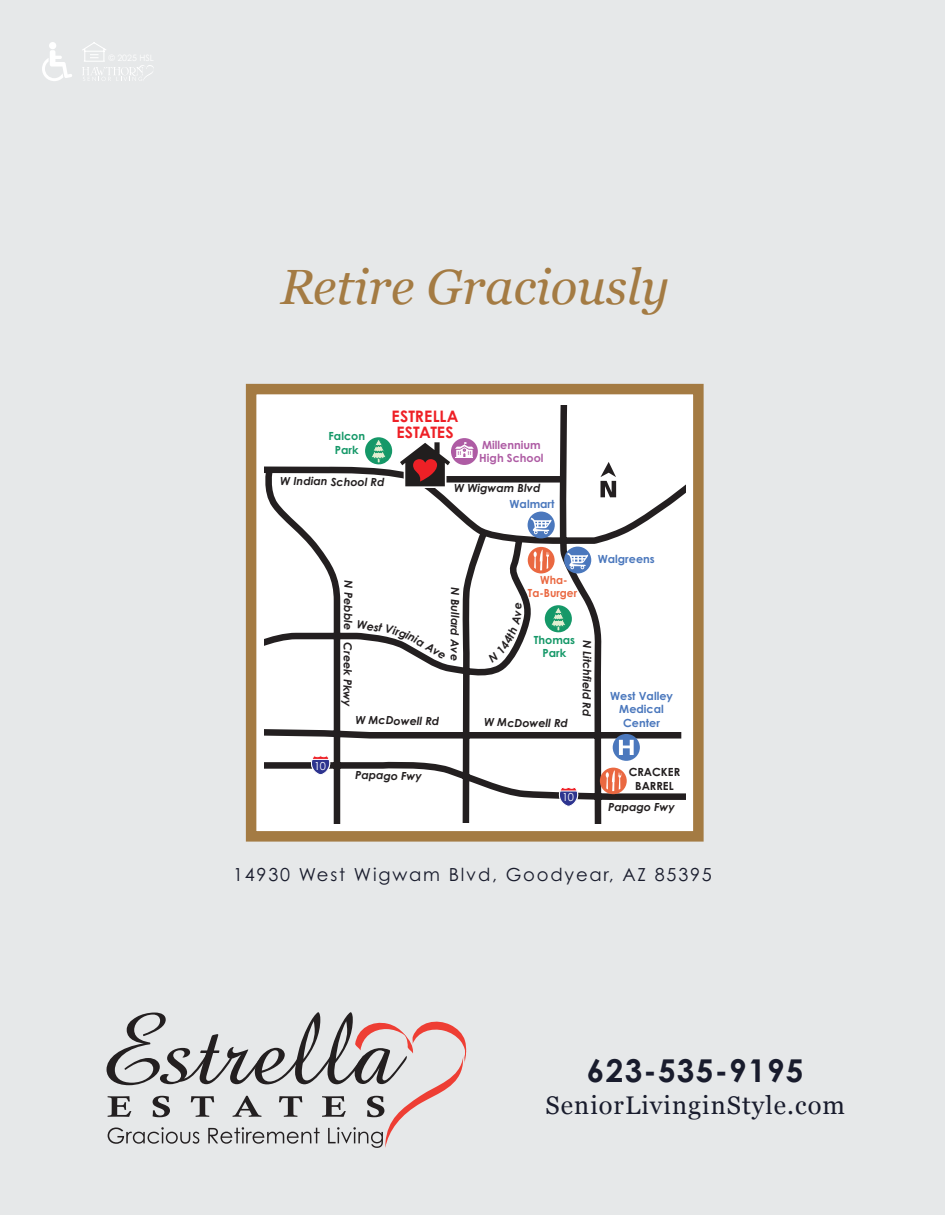
<style>
.page{position:relative;width:945px;height:1215px;background:#e6e8e9}
.page>*{position:absolute;margin:0;border:0;box-sizing:border-box;transform-origin:0 0}
.t1{font:italic 49.5px "Georgia";color:#a47b43}
.t2{font:700 31.5px "Century Gothic Pro";letter-spacing:.04em;color:#191c2d}
.t3{font:25.5px "Georgia";letter-spacing:.04em;color:#191c2d}
.t4{font:18px "Century Gothic Pro";letter-spacing:.1em;color:#191c2d}
.t5{font:700 15.9px/15.9px "Century Gothic";letter-spacing:.005em;color:#ee2026;text-align:center}
.t6{font:italic 700 11.25px "Century Gothic";letter-spacing:-.01em;color:#231f20}
.t7{font:700 11.25px/13.5px "Century Gothic";color:#4b78bd;text-align:center}
.t8{font:700 11.25px/13.5px "Century Gothic";color:#159868;text-align:center}
.t9{font:700 11.25px/13.5px "Century Gothic";color:#ae5ca4}
.t10{font:700 11.25px/13.5px "Century Gothic";color:#ea6841;text-align:center;scale:.95 1}
.t11{font:700 11.25px/13.5px "Century Gothic";color:#231f20;text-align:center}
.t12{font:11.1px "Century Gothic";color:#fff}
</style>
<div class="page">
<svg style="left:107px;top:1012px;width:359px;height:136px"></svg>
<div style="left:246px;top:384px;width:458px;height:458px;background:#fff;border:10px solid #a47b43"></div>
<svg style="left:264px;top:405px;width:421px;height:418px"></svg>
<svg style="left:311px;top:755px;width:19px;height:20px"></svg>
<svg style="left:559px;top:786px;width:19px;height:21px"></svg>
<svg style="left:451px;top:438px;width:27px;height:27px"></svg>
<svg style="left:398px;top:441px;width:170px;height:52px"></svg>
<div style="left:613px;top:734px;width:27px;height:27px;background:#4b78bd;border-radius:50%"></div>
<svg style="left:619px;top:740px;width:30px;height:20px"></svg>
<div style="left:528px;top:512px;width:27px;height:26px;background:#4b78bd;border-radius:50%"></div>
<svg style="left:531px;top:518px;width:21px;height:16px"></svg>
<div style="left:564px;top:547px;width:27px;height:26px;background:#4b78bd;border-radius:50%"></div>
<svg style="left:567px;top:553px;width:21px;height:16px"></svg>
<svg style="left:365px;top:437px;width:27px;height:27px"></svg>
<svg style="left:545px;top:605px;width:27px;height:27px"></svg>
<svg style="left:528px;top:547px;width:27px;height:27px"></svg>
<svg style="left:534px;top:550px;width:15px;height:20px"></svg>
<div style="left:600px;top:768px;width:27px;height:26px;background:#ea6841;border-radius:50%"></div>
<svg style="left:606px;top:770px;width:15px;height:21px"></svg>
<svg style="left:600px;top:462px;width:16px;height:35px"></svg>
<svg style="left:82px;top:42px;width:72px;height:39px"></svg>
<svg style="left:42px;top:50px;width:30px;height:31px"></svg>
<div style="left:49px;top:42px;width:7px;height:7px;background:#fff;border-radius:50%"></div>
<svg style="left:488px;top:603px;width:34px;height:60px"></svg>
<svg style="left:357px;top:620px;width:89px;height:40px"></svg>
<p class="t1" style="left:280px;top:251px;width:390px">Retire Graciously</p>
<p class="t8" style="left:329px;top:429px;width:38px">Falcon<br>Park</p>
<p class="t6" style="left:280px;top:473px;width:106px;rotate:1deg">W Indian School Rd</p>
<p class="t5" style="left:392px;top:408px;width:68px">ESTRELLA<br>ESTATES</p>
<p class="t9" style="left:479px;top:437px;width:66px">Millennium<br>High School</p>
<p class="t6" style="left:454px;top:481px;width:88px">W Wigwam Blvd</p>
<p class="t7" style="left:510px;top:497px;width:47px">Walmart</p>
<p class="t7" style="left:598px;top:551px;width:59px">Walgreens</p>
<p class="t12" style="left:314px;top:759px;width:13px">10</p>
<p class="t10" style="left:528px;top:573px;width:53px">Wha-<br>Ta-Burger</p>
<p class="t6" style="left:355px;top:580px;width:128px;rotate:90deg">N Pebble Creek Pkwy</p>
<p class="t6" style="left:462px;top:587px;width:75px;rotate:90deg">N Bullard Ave</p>
<p class="t8" style="left:534px;top:632px;width:43px">Thomas<br>Park</p>
<p class="t6" style="left:594px;top:640px;width:78px;rotate:90deg">N Litchfield Rd</p>
<p class="t6" style="left:356px;top:712px;width:86px;rotate:1deg">W McDowell Rd</p>
<p class="t6" style="left:484px;top:715px;width:86px;rotate:1deg">W McDowell Rd</p>
<p class="t6" style="left:355px;top:768px;width:68px;rotate:1deg">Papago Fwy</p>
<p class="t12" style="left:562px;top:790px;width:13px">10</p>
<p class="t7" style="left:610px;top:689px;width:64px">West Valley<br>Medical<br>Center</p>
<p class="t11" style="left:629px;top:765px;width:53px">CRACKER<br>BARREL</p>
<p class="t6" style="left:608px;top:799px;width:68px;rotate:1deg">Papago Fwy</p>
<p class="t4" style="left:233px;top:864px;width:480px">14930 West Wigwam Blvd, Goodyear, AZ 85395</p>
<p class="t2" style="left:587px;top:1051px;width:218px">623-535-9195</p>
<p class="t3" style="left:546px;top:1086px;width:301px">SeniorLivinginStyle.com</p>
</div>
